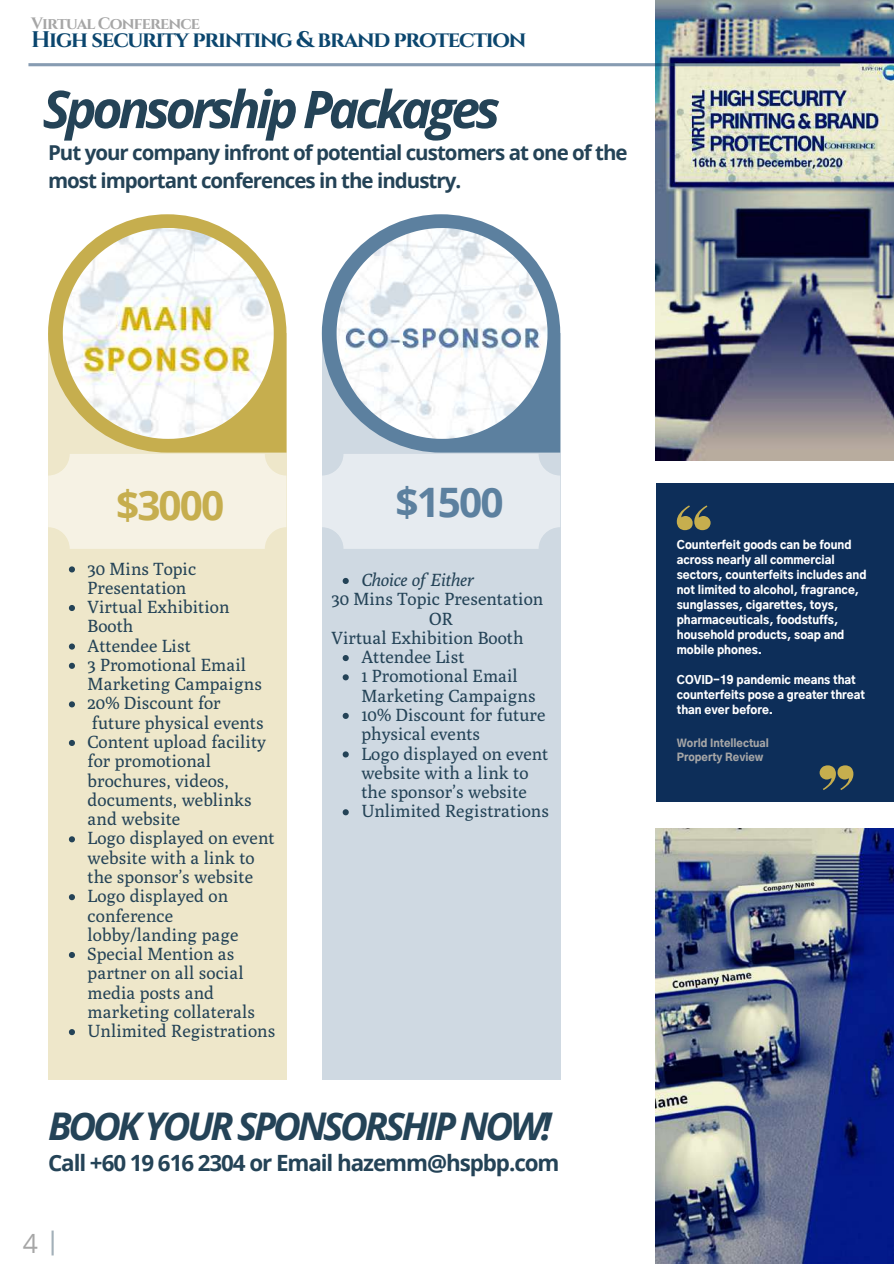
<style>
.page{position:relative;width:894px;height:1264px;background:#fff}
.page>*{position:absolute;margin:0;border:0;box-sizing:border-box;transform-origin:0 0}
.t1{font:italic 700 52.05px "Open Sans";letter-spacing:-.085em;color:#244357}
.t2{font:700 40.5px "Open Sans";color:#c6ae4e}
.t3{font:700 40.5px "Open Sans";color:#5c809f}
.t4{font:italic 700 38.1px "Open Sans";letter-spacing:-.085em;color:#244357}
.t5{font:26.55px "Open Sans";color:#a6a6a6}
.t6{font:700 22.5px "Cinzel";letter-spacing:-.055em;color:#0b466e}
.t7{font:700 22.35px "Open Sans";letter-spacing:-.045em;color:#244357}
.t8{font:700 20.55px/28.5px "Open Sans";letter-spacing:-.05em;color:#244357}
.t9{font:17.55px/19.2px "Poly";color:#244357}
.t10{font:italic 17.55px "Poly";color:#244357}
.t11{font:700 16.5px "Cinzel";letter-spacing:-.055em;color:#a6a6a6}
.t12{font:900 11.25px/15px "Gothic A1";color:#fff}
.t13{font:900 10.5px/14px "Gothic A1";color:#a6a6a6}
</style>
<div class="page">
<img style="left:655px;top:0;width:238px;height:461px">
<svg style="left:28px;top:63px;width:812px;height:3px;background:#8499ad"></svg>
<img style="left:655px;top:828px;width:238px;height:435px">
<div style="left:655px;top:483px;width:238px;height:318px;background:#0d2e59"></div>
<svg style="left:676px;top:505px;width:34px;height:25px"></svg>
<svg style="left:819px;top:765px;width:34px;height:25px"></svg>
<div style="left:48px;top:333px;width:239px;height:746px;background:#eee7ca"></div>
<svg style="left:48px;top:214px;width:238px;height:238px"></svg>
<img style="left:63px;top:228px;width:211px;height:211px">
<div style="left:322px;top:333px;width:238px;height:746px;background:#cfd9e2"></div>
<svg style="left:322px;top:214px;width:238px;height:238px"></svg>
<img style="left:336px;top:228px;width:211px;height:211px">
<div style="left:48px;top:454px;width:238px;height:95px;background:#f6f2e4;border-radius:22px"></div>
<div style="left:322px;top:454px;width:238px;height:95px;background:#e6ebf0;border-radius:22px"></div>
<svg style="left:69px;top:566px;width:6px;height:6px"></svg>
<svg style="left:69px;top:605px;width:6px;height:6px"></svg>
<svg style="left:69px;top:643px;width:6px;height:6px"></svg>
<svg style="left:69px;top:662px;width:6px;height:7px"></svg>
<svg style="left:69px;top:701px;width:6px;height:6px"></svg>
<svg style="left:69px;top:740px;width:6px;height:6px"></svg>
<svg style="left:69px;top:836px;width:6px;height:6px"></svg>
<svg style="left:69px;top:894px;width:6px;height:6px"></svg>
<svg style="left:69px;top:952px;width:6px;height:6px"></svg>
<svg style="left:69px;top:1029px;width:6px;height:6px"></svg>
<svg style="left:342px;top:578px;width:6px;height:6px"></svg>
<svg style="left:342px;top:655px;width:6px;height:6px"></svg>
<svg style="left:342px;top:674px;width:6px;height:6px"></svg>
<svg style="left:342px;top:713px;width:6px;height:6px"></svg>
<svg style="left:342px;top:751px;width:6px;height:6px"></svg>
<svg style="left:342px;top:809px;width:6px;height:6px"></svg>
<svg style="left:51px;top:1230px;width:3px;height:25px"></svg>
<p class="t11" style="left:31px;top:13px;width:170px">Virtual Conference</p>
<p class="t6" style="left:31px;top:25px;width:496px">High security printing &amp; brand protection</p>
<h1 class="t1" style="left:43px;top:72px;width:459px">Sponsorship Packages</h1>
<p class="t8" style="left:48px;top:137px;width:581px">Put your company infront of potential customers at one of the most important conferences in the industry.</p>
<h2 class="t2" style="left:116px;top:477px;width:109px">$3000</h2>
<h2 class="t3" style="left:395px;top:473px;width:109px">$1500</h2>
<p class="t9" style="left:88px;top:558px;width:189px">30 Mins Topic<br>Presentation<br>Virtual Exhibition<br>Booth<br>Attendee List<br>3 Promotional Email<br>Marketing Campaigns<br>20% Discount for<br>future physical events<br>Content upload facility for promotional brochures, videos, documents, weblinks and website<br>Logo displayed on event website with a link to the sponsor’s website<br>Logo displayed on conference lobby/landing page<br>Special Mention as partner on all social media posts and marketing collaterals<br>Unlimited Registrations</p>
<p class="t10" style="left:361px;top:569px;width:114px">Choice of Either</p>
<p class="t9" style="left:331px;top:589px;width:213px">30 Mins Topic Presentation</p>
<p class="t9" style="left:429px;top:608px;width:25px">OR</p>
<p class="t9" style="left:331px;top:627px;width:193px">Virtual Exhibition Booth</p>
<p class="t9" style="left:361px;top:647px;width:189px">Attendee List<br>1 Promotional Email<br>Marketing Campaigns<br>10% Discount for future physical events<br>Logo displayed on event website with a link to the sponsor’s website<br>Unlimited Registrations</p>
<h3 class="t4" style="left:48px;top:1098px;width:505px">BOOK YOUR SPONSORSHIP NOW!</h3>
<p class="t7" style="left:48px;top:1146px;width:513px">Call +60 19 616 2304 or Email hazemm@hspbp.com</p>
<h3 class="t5" style="left:23px;top:1224px;width:17px">4</h3>
<p class="t12" style="left:676px;top:538px;width:191px">Counterfeit goods can be found across nearly all commercial sectors, counterfeits includes and not limited to alcohol, fragrance, sunglasses, cigarettes, toys, pharmaceuticals, foodstuffs, household products, soap and mobile phones.</p>
<p class="t12" style="left:676px;top:673px;width:190px">COVID-19 pandemic means that counterfeits pose a greater threat than ever before.</p>
<p class="t13" style="left:676px;top:737px;width:94px">World Intellectual<br>Property Review</p>
</div>
